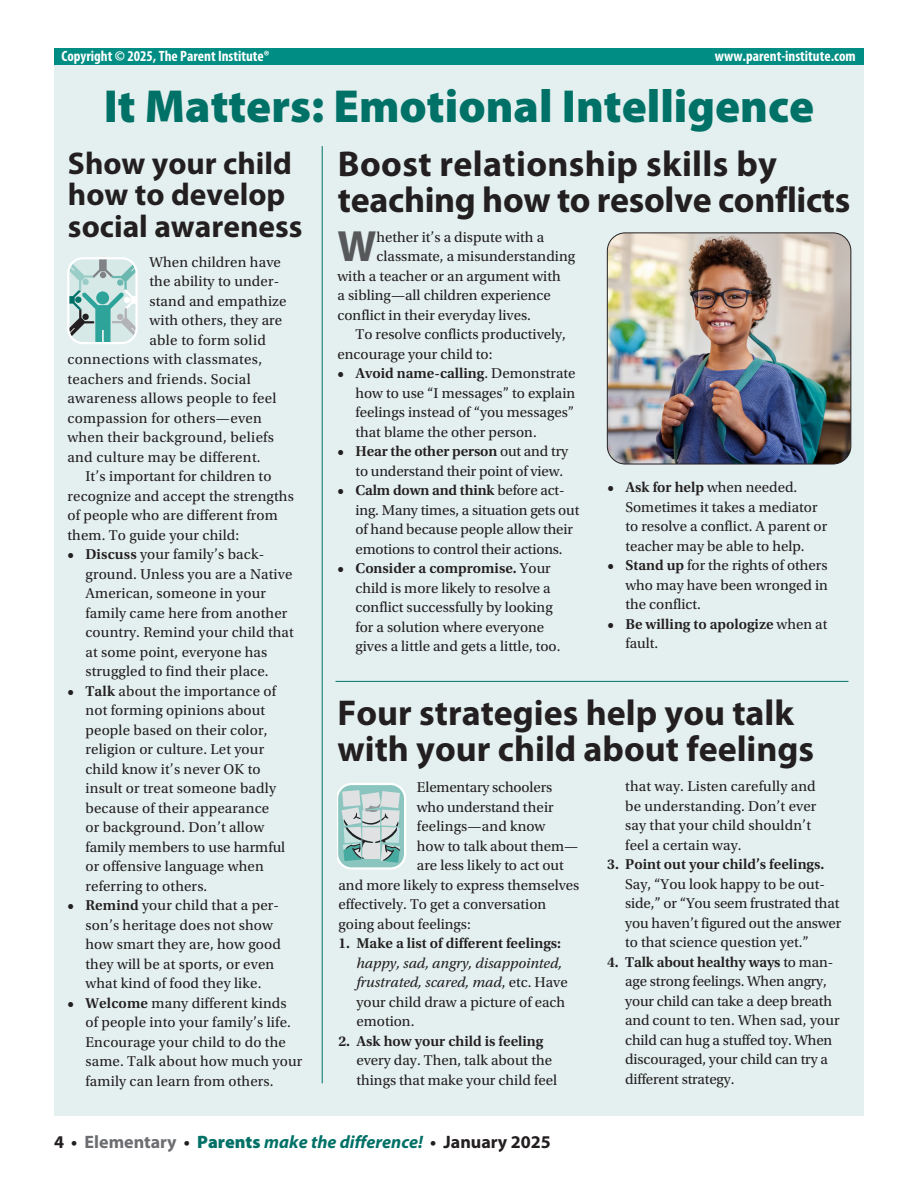
<style>
.page{position:relative;width:918px;height:1188px;background:#fff}
.page>*{position:absolute;margin:0;border:0;box-sizing:border-box;transform-origin:0 0}
.t1{font:900 46.5px "Myriad Pro";color:#007167}
.t2{font:700 43.95px "Myriad Pro";color:#57585a}
.t3{font:700 36px/36px "Myriad Pro";color:#231f20}
.t4{font:700 31.5px/31.5px "Myriad Pro";color:#231f20}
.t5{font:italic 700 18px "Myriad Pro";color:#007167}
.t6{font:15px/19.5px "Utopia Std";letter-spacing:.01em;color:#231f20}
.t7{font:15px/19.5px "Utopia Std";letter-spacing:-.01em;color:#231f20}
.t8{font:600 15px/19.5px "Utopia Std";color:#231f20}
.t9{font:italic 15px/19.5px "Utopia Std";color:#231f20}
.t10{font:700 condensed 15px "Myriad Pro";color:#fff}
.s1{font-weight:600}
.s2{font-weight:400}
.s3{font-style:normal}
.s4{font-style:normal;color:#231f20}
.s5{font-style:normal;color:#6c6d70}
.s6{font-weight:900;font-style:normal}
</style>
<div class="page">
<div style="left:54px;top:53px;width:810px;height:1063px;background:#e4f0ef"></div>
<hr style="left:336px;top:681px;width:513px;height:1px;background:#007167">
<hr style="left:322px;top:146px;width:1px;height:937px;background:#007167">
<svg style="left:67px;top:257px;width:71px;height:87px"></svg>
<svg style="left:337px;top:783px;width:69px;height:87px"></svg>
<div style="left:54px;top:49px;width:810px;height:16px;background:#008d83"></div>
<img style="left:607px;top:234px;width:244px;height:230px">
<div style="left:607px;top:232px;width:244px;height:232px;border:1px solid #231f20;border-radius:18px"></div>
<p class="t10" style="left:62px;top:46px;width:210px">Copyright © 2025, The Parent Institute®</p>
<p class="t10" style="left:715px;top:46px;width:142px">www.parent-institute.com</p>
<h1 class="t1" style="left:104px;top:75px;width:712px">It Matters: Emotional Intelligence</h1>
<h3 class="t4" style="left:68px;top:146px;width:236px">Show your child how to develop social awareness</h3>
<p class="t6" style="left:150px;top:253px;width:133px">When children have</p>
<p class="t6" style="left:150px;top:272px;width:131px">the ability to under-</p>
<p class="t6" style="left:150px;top:292px;width:139px">stand and empathize</p>
<p class="t6" style="left:150px;top:311px;width:134px">with others, they are</p>
<p class="t6" style="left:150px;top:331px;width:118px">able to form solid</p>
<p class="t6" style="left:67px;top:350px;width:196px">connections with classmates,</p>
<p class="t6" style="left:67px;top:370px;width:185px">teachers and friends. Social</p>
<p class="t6" style="left:67px;top:389px;width:210px">awareness allows people to feel</p>
<p class="t6" style="left:67px;top:409px;width:196px">compassion for others—even</p>
<p class="t6" style="left:67px;top:428px;width:208px">when their background, beliefs</p>
<p class="t6" style="left:67px;top:448px;width:195px">and culture may be different.</p>
<p class="t6" style="left:86px;top:467px;width:188px">It’s important for children to</p>
<p class="t6" style="left:67px;top:487px;width:228px">recognize and accept the strengths</p>
<p class="t6" style="left:67px;top:506px;width:212px">of people who are different from</p>
<p class="t6" style="left:67px;top:526px;width:173px">them. To guide your child:</p>
<p class="t6" style="left:86px;top:545px;width:210px;text-indent:-18px"><span class="s1">• Discuss</span> your family’s back&shy;ground. Unless you are a Native<br>American, someone in your family came here from another country. Remind your child that at some point, everyone has struggled to find their place.</p>
<p class="t6" style="left:86px;top:682px;width:201px;text-indent:-18px"><span class="s1">• Talk</span> about the importance of not forming opinions about people based on their color, religion or culture. Let your child know it’s never OK to insult or treat someone badly because of their appearance or background. Don’t allow family members to use harmful or offensive language when referring to others.</p>
<p class="t6" style="left:86px;top:896px;width:197px;text-indent:-18px"><span class="s1">• Remind</span> your child that a per&shy;son’s heritage does not show how smart they are, how good they will be at sports, or even what kind of food they like.</p>
<p class="t6" style="left:86px;top:994px;width:218px;text-indent:-18px"><span class="s1">• Welcome</span> many different kinds of people into your family’s life.<br>Encourage your child to do the same. Talk about how much your family can learn from others.</p>
<h3 class="t3" style="left:338px;top:144px;width:514px">Boost relationship skills by teaching how to resolve conflicts</h3>
<h2 class="t2" style="left:338px;top:218px;width:41px">W</h2>
<p class="t6" style="left:377px;top:228px;width:169px">hether it’s a dispute with a</p>
<p class="t6" style="left:377px;top:247px;width:200px">classmate, a misunderstanding</p>
<p class="t6" style="left:337px;top:267px;width:225px">with a teacher or an argument with</p>
<p class="t6" style="left:337px;top:286px;width:215px">a sibling—all children experience</p>
<p class="t6" style="left:337px;top:306px;width:195px">conflict in their everyday lives.</p>
<p class="t6" style="left:356px;top:325px;width:212px">To resolve conflicts productively,</p>
<p class="t6" style="left:338px;top:345px;width:157px">encourage your child to:</p>
<p class="t6" style="left:356px;top:364px;width:221px;text-align:justify;text-indent:-18px"><span class="s1">• Avoid name-calling</span>. Demonstrate how to use “I messages” to explain feelings instead of “you messages” that blame the other person.</p>
<p class="t7" style="left:356px;top:442px;width:214px;text-indent:-18px"><span class="s1">• Hear the other person</span> out and try to understand their point of view.</p>
<p class="t7" style="left:356px;top:481px;width:225px;text-indent:-18px"><span class="s1">• Calm down and think</span> before act&shy;ing. Many times, a situation gets out of hand because people allow their emotions to control their actions.</p>
<p class="t6" style="left:356px;top:559px;width:207px;text-indent:-18px"><span class="s1">• Consider a compromise.</span> Your child is more likely to resolve a conflict successfully by looking for a solution where everyone gives a little and gets a little, too.</p>
<p class="t6" style="left:626px;top:478px;width:203px;text-indent:-18px"><span class="s1">• Ask for help</span> when needed.<br>Sometimes it takes a mediator to resolve a conflict. A parent or teacher may be able to help.</p>
<p class="t6" style="left:626px;top:556px;width:204px;text-align:justify;text-indent:-18px"><span class="s1">• Stand up</span> for the rights of others who may have been wronged in the conflict.</p>
<p class="t8" style="left:626px;top:614px;width:203px;text-indent:-18px">• Be willing to apologize <span class="s2">when at fault.</span></p>
<h3 class="t3" style="left:338px;top:694px;width:478px">Four strategies help you talk with your child about feelings</h3>
<p class="t6" style="left:625px;top:777px;width:193px">that way. Listen carefully and be understanding. Don’t ever say that your child shouldn’t feel a certain way.</p>
<p class="t8" style="left:607px;top:855px;width:219px">3. Point out your child’s feelings.</p>
<p class="t7" style="left:625px;top:874px;width:218px">Say, “You look happy to be out&shy;side,” or “You seem frustrated that you haven’t figured out the answer to that science question yet.”</p>
<p class="t7" style="left:625px;top:952px;width:216px;text-indent:-18px"><span class="s1">4. Talk about healthy ways</span> to man&shy;age strong feelings. When angry, your child can take a deep breath and count to ten. When sad, your child can hug a stuffed toy. When discouraged, your child can try a different strategy.</p>
<p class="t7" style="left:417px;top:778px;width:137px">Elementary schoolers</p>
<p class="t7" style="left:417px;top:797px;width:138px">who understand their</p>
<p class="t6" style="left:417px;top:817px;width:130px">feelings—and know</p>
<p class="t6" style="left:417px;top:836px;width:163px">how to talk about them—</p>
<p class="t6" style="left:417px;top:856px;width:148px">are less likely to act out</p>
<p class="t6" style="left:339px;top:875px;width:242px">and more likely to express themselves</p>
<p class="t6" style="left:339px;top:895px;width:209px">effectively. To get a conversation</p>
<p class="t6" style="left:339px;top:914px;width:134px">going about feelings:</p>
<p class="t8" style="left:339px;top:934px;width:224px">1. Make a list of different feelings:</p>
<p class="t9" style="left:357px;top:953px;width:213px">happy, sad, angry, disappointed, frustrated, scared, mad<span class="s3">, etc. Have your child draw a picture of each emotion.</span></p>
<p class="t8" style="left:339px;top:1031px;width:206px">2. Ask how your child is feeling</p>
<p class="t6" style="left:357px;top:1051px;width:202px">every day. Then, talk about the things that make your child feel</p>
<p class="t5" style="left:54px;top:1130px;width:498px"><span class="s4">4 •</span> <span class="s5">Elementary</span> <span class="s4">•</span> <span class="s6">Parents</span> make the difference! <span class="s4">• January 2025</span></p>
</div>
